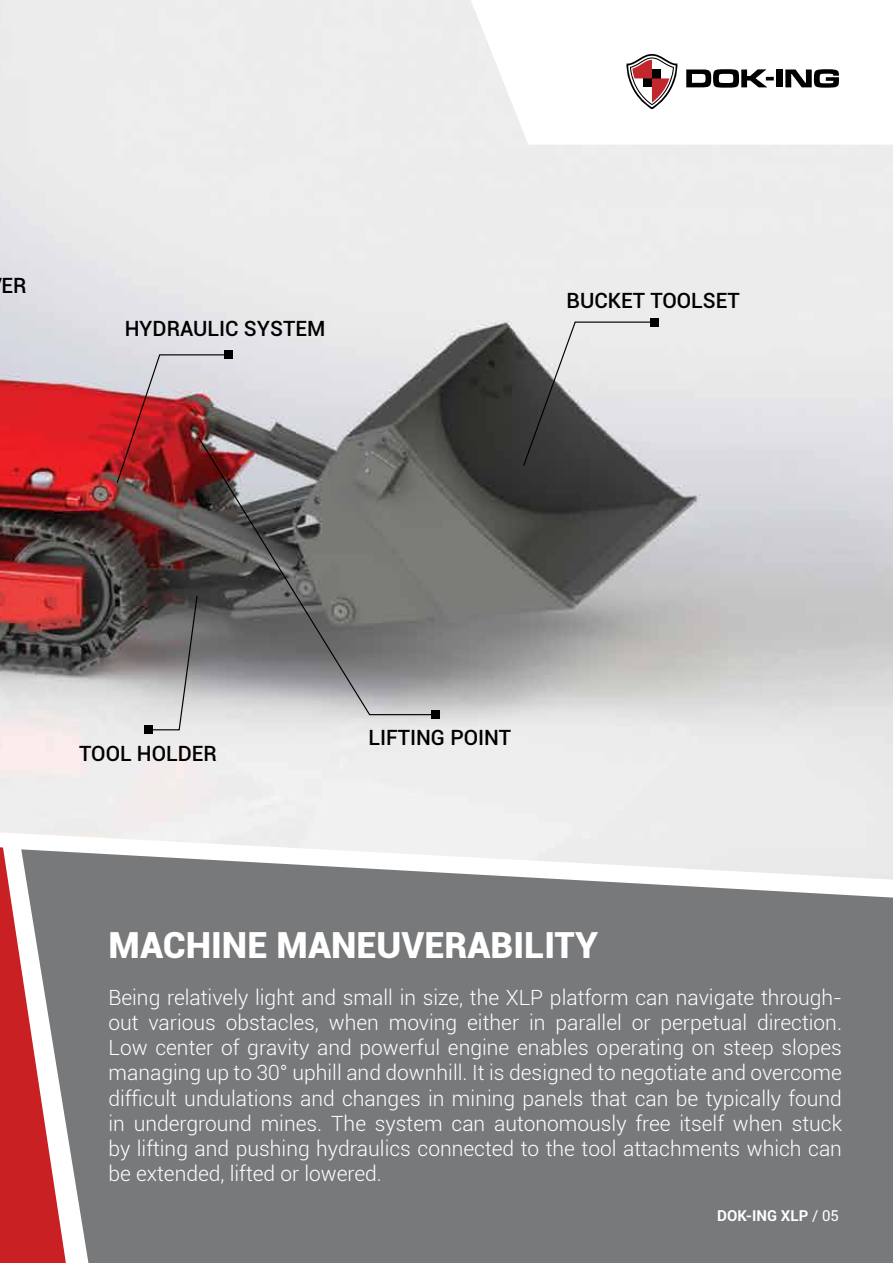
<style>
.page{position:relative;width:893px;height:1263px;background:#fff}
.page>*{position:absolute;margin:0;border:0;box-sizing:border-box;transform-origin:0 0}
.t1{font:900 36px "Roboto";color:#fff}
.t2{font:300 21px/25.2px "Roboto";color:#fff;text-align:justify}
.t3{font:500 21px "Roboto";color:#000}
.t4{font:700 15px "Roboto";color:#fff}
.s1{font-weight:400}
</style>
<div class="page">
<svg style="left:0;top:879px;width:21px;height:384px;background:#cc3032"></svg>
<img style="left:0;top:0;width:893px;height:879px">
<div style="left:650px;top:318px;width:8px;height:9px;background:#000"></div>
<div style="left:224px;top:350px;width:8px;height:9px;background:#000"></div>
<div style="left:145px;top:725px;width:8px;height:9px;background:#000"></div>
<img style="left:116px;top:354px;width:110px;height:130px">
<svg style="left:522px;top:321px;width:131px;height:146px;background:#a5a5a6"></svg>
<div style="left:432px;top:710px;width:8px;height:9px;background:#000"></div>
<svg style="left:197px;top:437px;width:240px;height:279px;background:#797675"></svg>
<svg style="left:149px;top:594px;width:49px;height:137px;background:#918f8f"></svg>
<svg style="left:471px;top:0;width:422px;height:145px"></svg>
<svg style="left:626px;top:54px;width:52px;height:55px"></svg>
<svg style="left:686px;top:69px;width:88px;height:19px"></svg>
<div style="left:777px;top:69px;width:6px;height:18px;background:#000"></div>
<svg style="left:785px;top:69px;width:54px;height:19px"></svg>
<svg style="left:21px;top:849px;width:872px;height:414px;background:#838183"></svg>
<p class="t3" style="left:2px;top:270px;width:27px">ER</p>
<p class="t3" style="left:125px;top:313px;width:202px">HYDRAULIC SYSTEM</p>
<p class="t3" style="left:567px;top:286px;width:175px">BUCKET TOOLSET</p>
<p class="t3" style="left:79px;top:738px;width:139px">TOOL HOLDER</p>
<p class="t3" style="left:368px;top:722px;width:144px">LIFTING POINT</p>
<h1 class="t1" style="left:108px;top:920px;width:491px">MACHINE MANEUVERABILITY</h1>
<p class="t2" style="left:108px;top:984px;width:735px">Being relatively light and small in size, the XLP platform can navigate through&shy;out various obstacles, when moving either in parallel or perpetual direction.<br>Low center of gravity and powerful engine enables operating on steep slopes managing up to 30° uphill and downhill. It is designed to negotiate and overcome difficult undulations and changes in mining panels that can be typically found in underground mines. The system can autonomously free itself when stuck by lifting and pushing hydraulics connected to the tool attachments which can be extended, lifted or lowered.</p>
<p class="t4" style="left:717px;top:1205px;width:123px">DOK-ING XLP <span class="s1">/ 05</span></p>
</div>
